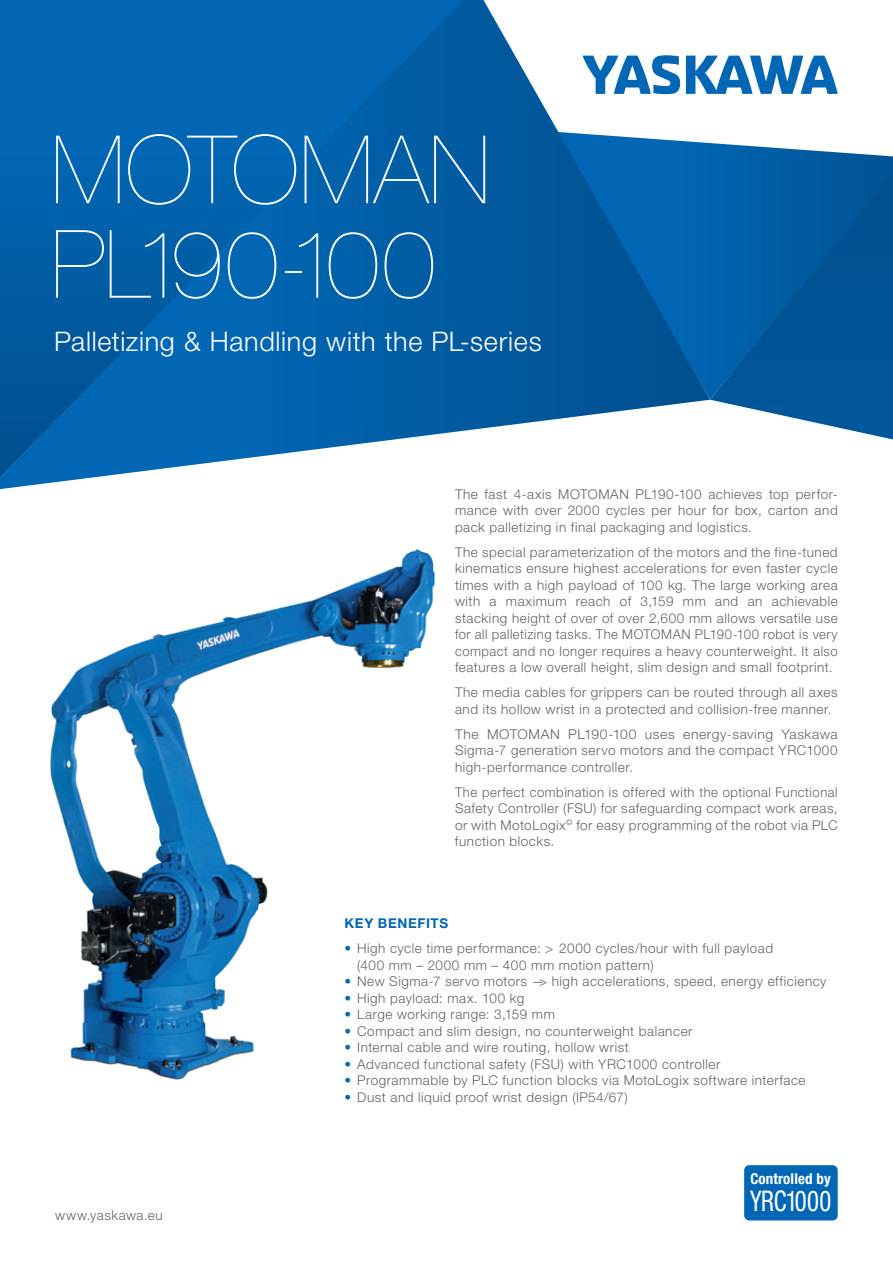
<style>
.page{position:relative;width:893px;height:1263px;background:#fff}
.page>*{position:absolute;margin:0;border:0;box-sizing:border-box;transform-origin:0 0}
.t1{font:200 94.5px/94.5px "Helvetica Neue LT Pro";color:#fff}
.t2{font:condensed 28.5px "Helvetica Neue LT Pro";letter-spacing:-.01em;color:#fff;scale:.87 1}
.t3{font:300 27px "Helvetica Neue LT Pro";letter-spacing:.025em;color:#fff}
.t4{font:700 condensed 15px "Helvetica Neue LT Pro";letter-spacing:.01em;color:#fff}
.t5{font:300 13.5px/16.5px "Helvetica Neue LT Pro";letter-spacing:.04em;color:#636366;text-align:justify}
.t6{font:700 13.5px "Helvetica Neue LT Pro";letter-spacing:.045em;color:#0166b3}
.s1{color:#0166b3}
</style>
<div class="page">
<svg style="left:712px;top:400px;width:181px;height:39px"></svg>
<svg style="left:710px;top:156px;width:183px;height:244px;background:#00589d"></svg>
<svg style="left:0;top:0;width:710px;height:489px;background:#1a70b1"></svg>
<div style="left:744px;top:1165px;width:94px;height:55px;background:#0166b3;border-radius:5px"></div>
<img style="left:50px;top:549px;width:385px;height:531px">
<svg style="left:483px;top:0;width:404px;height:156px"></svg>
<svg style="left:583px;top:55px;width:97px;height:39px"></svg>
<svg style="left:686px;top:56px;width:152px;height:38px"></svg>
<h1 class="t1" style="left:51px;top:122px;width:441px">MOTOMAN<br>PL190-100</h1>
<h3 class="t3" style="left:54px;top:325px;width:489px">Palletizing &amp; Handling with the PL-series</h3>
<p class="t5" style="left:455px;top:485px;width:384px">The fast 4-axis MOTOMAN PL190-100 achieves top perfor&shy;mance with over 2000 cycles per hour for box, carton and pack palletizing in final packaging and logistics.</p>
<p class="t5" style="left:455px;top:543px;width:384px">The special parameterization of the motors and the fine-tuned kinematics ensure highest accelerations for even faster cycle times with a high payload of 100 kg. The large working area with a maximum reach of 3,159 mm and an achievable stacking height of over of over 2,600 mm allows versatile use for all palletizing tasks. The MOTOMAN PL190-100 robot is very compact and no longer requires a heavy counterweight. It also features a low overall height, slim design and small footprint.</p>
<p class="t5" style="left:455px;top:684px;width:384px">The media cables for grippers can be routed through all axes and its hollow wrist in a protected and collision-free manner.</p>
<p class="t5" style="left:455px;top:725px;width:384px">The MOTOMAN PL190-100 uses energy-saving Yaskawa Sigma-7 generation servo motors and the compact YRC1000 high-performance controller.</p>
<p class="t5" style="left:455px;top:783px;width:384px">The perfect combination is offered with the optional Functional Safety Controller (FSU) for safeguarding compact work areas, or with MotoLogix<sup>©</sup> for easy programming of the robot via PLC function blocks.</p>
<p class="t5" style="left:55px;top:1207px;width:109px">www.yaskawa.eu</p>
<p class="t6" style="left:344px;top:915px;width:105px">KEY BENEFITS</p>
<p class="t5" style="left:357px;top:940px;width:417px;text-indent:-13px"><span class="s1">•</span> High cycle time performance: &gt; 2000 cycles/hour with full payload (400 mm – 2000 mm – 400 mm motion pattern)</p>
<p class="t5" style="left:344px;top:973px;width:484px"><span class="s1">•</span> New Sigma-7 servo motors —&gt; high accelerations, speed, energy efficiency</p>
<p class="t5" style="left:344px;top:989px;width:181px"><span class="s1">•</span> High payload: max. 100 kg</p>
<p class="t5" style="left:344px;top:1006px;width:212px"><span class="s1">•</span> Large working range: 3,159 mm</p>
<p class="t5" style="left:344px;top:1022px;width:350px"><span class="s1">•</span> Compact and slim design, no counterweight balancer</p>
<p class="t5" style="left:344px;top:1039px;width:286px"><span class="s1">•</span> Internal cable and wire routing, hollow wrist</p>
<p class="t5" style="left:344px;top:1055px;width:377px"><span class="s1">•</span> Advanced functional safety (FSU) with YRC1000 controller</p>
<p class="t5" style="left:344px;top:1072px;width:463px"><span class="s1">•</span> Programmable by PLC function blocks via MotoLogix software interface</p>
<p class="t5" style="left:344px;top:1088px;width:285px"><span class="s1">•</span> Dust and liquid proof wrist design (IP54/67)</p>
<p class="t4" style="left:750px;top:1170px;width:82px">Controlled by</p>
<h2 class="t2" style="left:750px;top:1185px;width:95px">YRC1000</h2>
</div>
